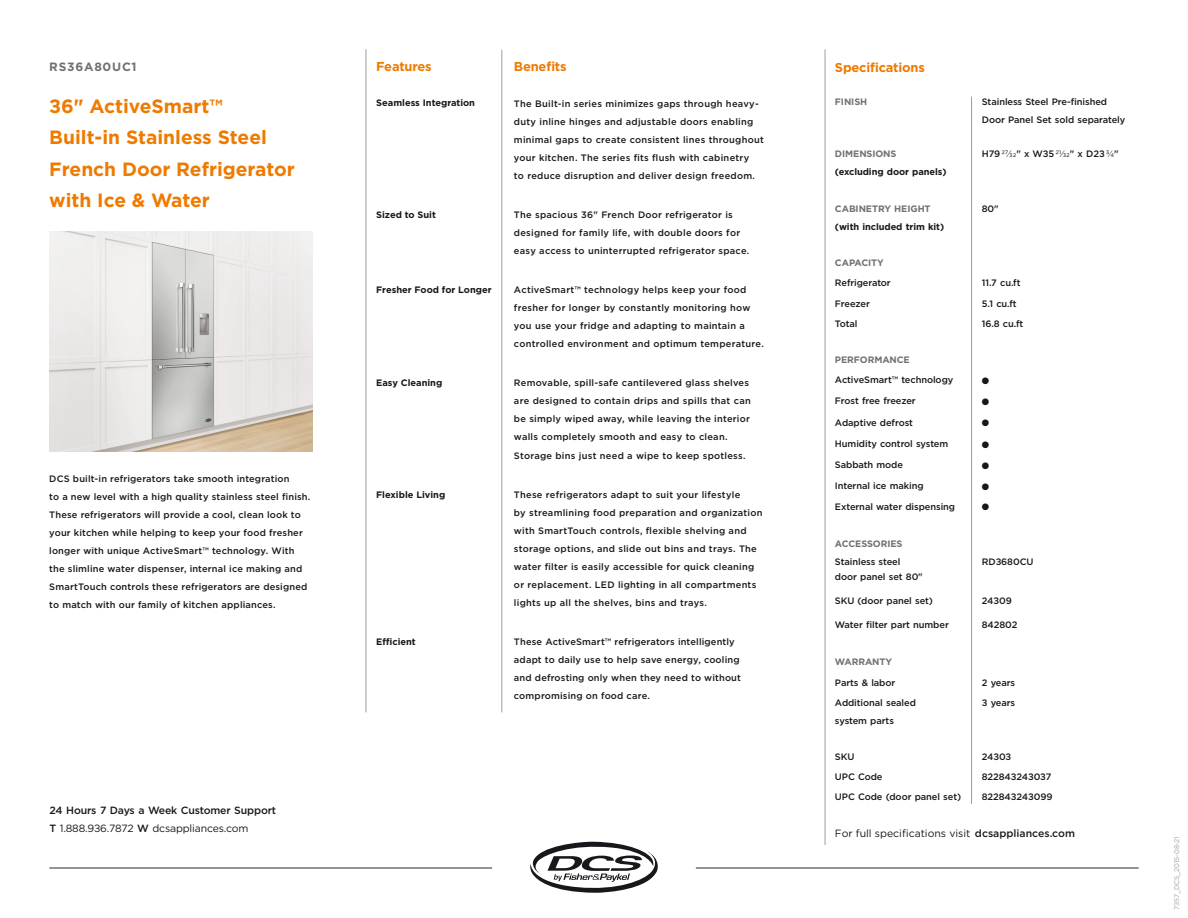
<style>
.page{position:relative;width:1188px;height:918px;background:#fff}
.page>*{position:absolute;margin:0;border:0;box-sizing:border-box;transform-origin:0 0}
.t1{font:700 19.2px/31.5px "Gotham";color:#ee7b00}
.t2{font:700 12.9px "Gotham";letter-spacing:-.015em;color:#ee7b00}
.t3{font:700 12px "Gotham";letter-spacing:.065em;color:#707173}
.t4{font:500 10.5px/18px "Gotham";letter-spacing:-.015em;color:#1a171c}
.t5{font:10.5px "Gotham";color:#1a171c}
.t6{font:500 9.3px/18px "Gotham";letter-spacing:.02em;color:#1a171c}
.t7{font:500 9.3px/18px "Gotham";letter-spacing:-.01em;color:#1a171c}
.t8{font:700 9.3px "Gotham";color:#1a171c}
.t9{font:700 9.3px "Gotham";letter-spacing:-.01em;color:#707173}
.t10{font:500 9.3px "Gotham";letter-spacing:-.015em;color:#1a171c}
.t11{font:9.3px "Zapf Dingbats ITC";color:#1a171c}
.t12{font:6.75px "Gotham";letter-spacing:-.01em;color:#9d9ea0}
.s1{font-weight:400}
.s2{font-weight:500}
</style>
<div class="page">
<hr style="left:49px;top:867px;width:443px;height:2px;background:#707173">
<hr style="left:696px;top:867px;width:443px;height:2px;background:#707173">
<img style="left:49px;top:231px;width:263px;height:220px">
<svg style="left:530px;top:841px;width:128px;height:52px"></svg>
<hr style="left:825px;top:49px;width:1px;height:796px;background:#9d9ea0">
<hr style="left:971px;top:97px;width:1px;height:707px;background:#9d9ea0">
<hr style="left:366px;top:49px;width:1px;height:663px;background:#9d9ea0">
<hr style="left:502px;top:50px;width:1px;height:662px;background:#9d9ea0">
<p class="t3" style="left:49px;top:59px;width:89px">RS36A80UC1</p>
<h1 class="t1" style="left:49px;top:90px;width:247px">36" ActiveSmart™<br>Built-in Stainless Steel<br>French Door Refrigerator with Ice &amp; Water</h1>
<p class="t6" style="left:49px;top:470px;width:263px">DCS built-in refrigerators take smooth integration<br>to a new level with a high quality stainless steel finish.<br>These refrigerators will provide a cool, clean look to your kitchen while helping to keep your food fresher longer with unique ActiveSmart™ technology. With the slimline water dispenser, internal ice making and SmartTouch controls these refrigerators are designed to match with our family of kitchen appliances.</p>
<p class="t4" style="left:50px;top:802px;width:228px">24 Hours 7 Days a Week Customer Support<br>T <span class="s1">1.888.936.7872</span> W <span class="s1">dcsappliances.com</span></p>
<h2 class="t2" style="left:376px;top:58px;width:57px">Features</h2>
<h2 class="t2" style="left:514px;top:58px;width:54px">Benefits</h2>
<p class="t8" style="left:376px;top:97px;width:100px">Seamless Integration</p>
<p class="t6" style="left:514px;top:94px;width:252px">The Built-in series minimizes gaps through heavy&shy;duty inline hinges and adjustable doors enabling minimal gaps to create consistent lines throughout your kitchen. The series fits flush with cabinetry<br>to reduce disruption and deliver design freedom.</p>
<p class="t8" style="left:376px;top:209px;width:61px">Sized to Suit</p>
<p class="t6" style="left:514px;top:206px;width:237px">The spacious 36" French Door refrigerator is designed for family life, with double doors for easy access to uninterrupted refrigerator space.</p>
<p class="t8" style="left:376px;top:284px;width:117px">Fresher Food for Longer</p>
<p class="t6" style="left:514px;top:281px;width:251px">ActiveSmart™ technology helps keep your food fresher for longer by constantly monitoring how you use your fridge and adapting to maintain a controlled environment and optimum temperature.</p>
<p class="t8" style="left:376px;top:377px;width:68px">Easy Cleaning</p>
<p class="t6" style="left:514px;top:374px;width:238px">Removable, spill-safe cantilevered glass shelves are designed to contain drips and spills that can be simply wiped away, while leaving the interior walls completely smooth and easy to clean.<br>Storage bins just need a wipe to keep spotless.</p>
<p class="t8" style="left:376px;top:488px;width:71px">Flexible Living</p>
<p class="t6" style="left:514px;top:485px;width:250px">These refrigerators adapt to suit your lifestyle<br>by streamlining food preparation and organization with SmartTouch controls, flexible shelving and storage options, and slide out bins and trays. The water filter is easily accessible for quick cleaning or replacement. LED lighting in all compartments lights up all the shelves, bins and trays.</p>
<p class="t8" style="left:376px;top:636px;width:41px">Efficient</p>
<p class="t6" style="left:514px;top:633px;width:229px">These ActiveSmart™ refrigerators intelligently adapt to daily use to help save energy, cooling and defrosting only when they need to without compromising on food care.</p>
<h2 class="t2" style="left:835px;top:58px;width:91px">Specifications</h2>
<p class="t9" style="left:835px;top:96px;width:34px">FINISH</p>
<p class="t7" style="left:982px;top:93px;width:145px">Stainless Steel Pre-finished<br>Door Panel Set sold separately</p>
<p class="t9" style="left:835px;top:148px;width:63px">DIMENSIONS</p>
<p class="t8" style="left:835px;top:166px;width:113px">(excluding door panels)</p>
<p class="t7" style="left:982px;top:145px;width:138px">H79 <span class="s1">27/32</span>" x W35 <span class="s1">21/32</span>" x D23 <span class="s1">3/4</span>"</p>
<p class="t9" style="left:835px;top:202px;width:97px">CABINETRY HEIGHT</p>
<p class="t8" style="left:835px;top:220px;width:111px">(with included trim kit)</p>
<p class="t6" style="left:982px;top:199px;width:18px">80"</p>
<p class="t9" style="left:835px;top:256px;width:50px">CAPACITY</p>
<p class="t7" style="left:835px;top:273px;width:57px">Refrigerator</p>
<p class="t6" style="left:982px;top:273px;width:40px">11.7 cu.ft</p>
<p class="t10" style="left:835px;top:298px;width:36px">Freezer</p>
<p class="t6" style="left:982px;top:295px;width:36px">5.1 cu.ft</p>
<p class="t6" style="left:835px;top:315px;width:24px">Total</p>
<p class="t6" style="left:982px;top:315px;width:43px">16.8 cu.ft</p>
<p class="t9" style="left:835px;top:354px;width:76px">PERFORMANCE</p>
<p class="t7" style="left:835px;top:371px;width:120px">ActiveSmart™ technology</p>
<p class="t11" style="left:982px;top:376px;width:9px">●</p>
<p class="t7" style="left:835px;top:392px;width:82px">Frost free freezer</p>
<p class="t11" style="left:982px;top:397px;width:9px">●</p>
<p class="t7" style="left:835px;top:413px;width:80px">Adaptive defrost</p>
<p class="t11" style="left:982px;top:419px;width:9px">●</p>
<p class="t7" style="left:835px;top:435px;width:115px">Humidity control system</p>
<p class="t11" style="left:982px;top:440px;width:9px">●</p>
<p class="t7" style="left:835px;top:456px;width:70px">Sabbath mode</p>
<p class="t11" style="left:982px;top:461px;width:9px">●</p>
<p class="t7" style="left:835px;top:477px;width:90px">Internal ice making</p>
<p class="t11" style="left:982px;top:482px;width:9px">●</p>
<p class="t7" style="left:835px;top:498px;width:122px">External water dispensing</p>
<p class="t11" style="left:982px;top:503px;width:9px">●</p>
<p class="t9" style="left:835px;top:537px;width:69px">ACCESSORIES</p>
<p class="t7" style="left:835px;top:554px;width:89px;line-height:15px">Stainless steel door panel set 80"</p>
<p class="t7" style="left:982px;top:552px;width:53px">RD3680CU</p>
<p class="t7" style="left:835px;top:592px;width:100px">SKU (door panel set)</p>
<p class="t6" style="left:982px;top:592px;width:32px">24309</p>
<p class="t7" style="left:835px;top:616px;width:115px">Water filter part number</p>
<p class="t6" style="left:982px;top:616px;width:37px">842802</p>
<p class="t9" style="left:835px;top:656px;width:59px">WARRANTY</p>
<p class="t7" style="left:835px;top:673px;width:62px">Parts &amp; labor</p>
<p class="t6" style="left:982px;top:673px;width:35px">2 years</p>
<p class="t7" style="left:835px;top:693px;width:82px">Additional sealed system parts</p>
<p class="t6" style="left:982px;top:693px;width:35px">3 years</p>
<p class="t6" style="left:835px;top:748px;width:21px">SKU</p>
<p class="t6" style="left:982px;top:748px;width:31px">24303</p>
<p class="t6" style="left:835px;top:768px;width:49px">UPC Code</p>
<p class="t7" style="left:982px;top:768px;width:71px">822843243037</p>
<p class="t7" style="left:835px;top:787px;width:128px">UPC Code (door panel set)</p>
<p class="t7" style="left:982px;top:787px;width:72px">822843243099</p>
<p class="t5" style="left:835px;top:827px;width:242px">For full specifications visit <span class="s2">dcsappliances.com</span></p>
<p class="t12" style="left:1173px;top:910px;width:76px;rotate:-90deg">7357_DCS_2015-08-21</p>
</div>
